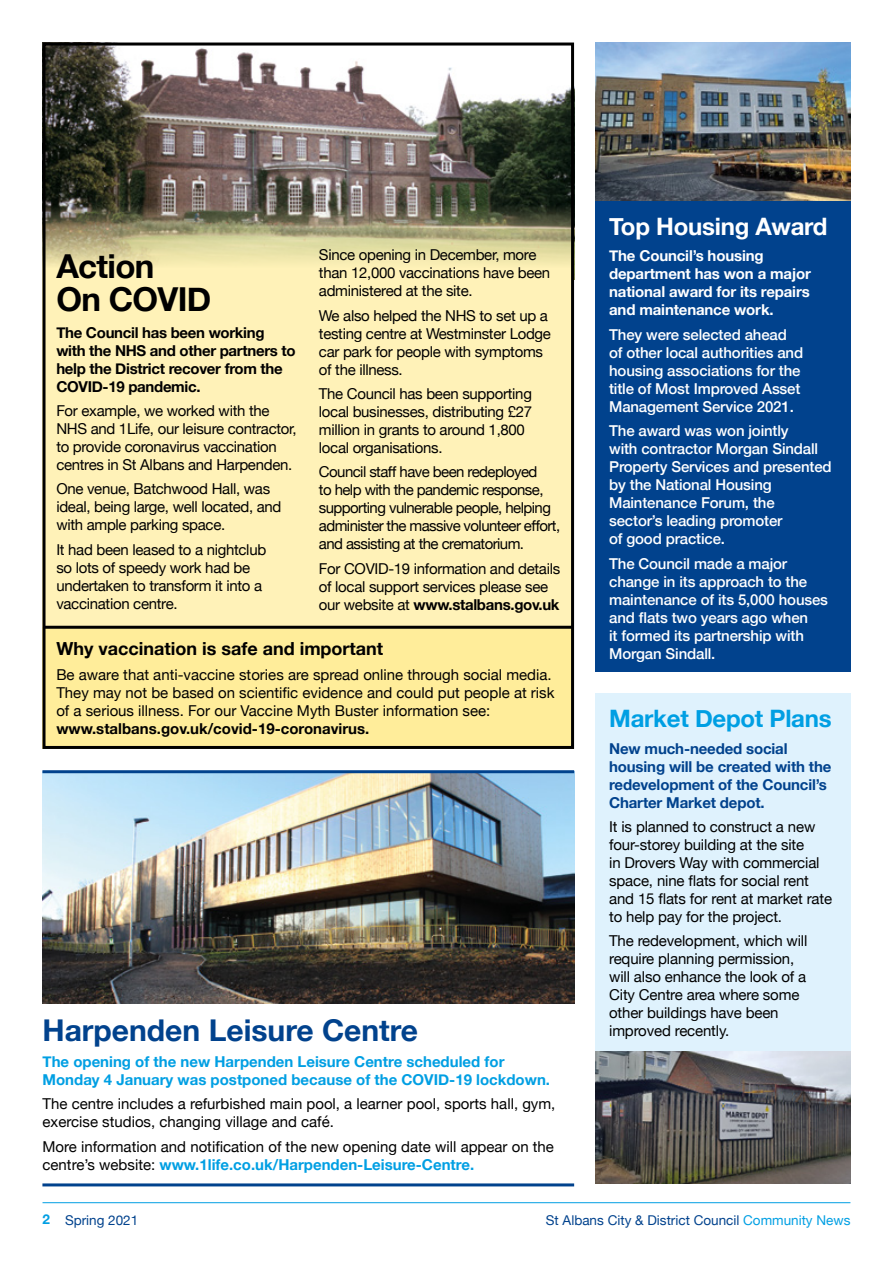
<style>
.page{position:relative;width:893px;height:1263px;background:#fff}
.page>*{position:absolute;margin:0;border:0;box-sizing:border-box;transform-origin:0 0}
.t1{font:700 33px/33px "Helvetica Neue";letter-spacing:-.02em;color:#000}
.t2{font:700 30px "Helvetica Neue";color:#01428d}
.t3{font:700 24px "Helvetica Neue";letter-spacing:-.01em;color:#009fe3}
.t4{font:700 24px "Helvetica Neue";letter-spacing:-.01em;color:#fff}
.t5{font:700 18px "Helvetica Neue";color:#000}
.t6{font:15px/18px "Helvetica Neue";letter-spacing:-.02em;color:#000}
.t7{font:15px/18px "Helvetica Neue";color:#000}
.t8{font:500 15px/18px "Helvetica Neue";letter-spacing:-.01em;color:#fff}
.t9{font:15px/18px "Helvetica Neue";letter-spacing:-.04em;color:#000}
.t10{font:700 15px/18px "Helvetica Neue";color:#009fe3}
.t11{font:700 15px/18px "Helvetica Neue";letter-spacing:-.02em;color:#000}
.t12{font:700 15px/18px "Helvetica Neue";letter-spacing:-.01em;color:#01428d}
.t13{font:700 15px/18px "Helvetica Neue";letter-spacing:-.01em;color:#fff}
.t14{font:13.5px "Helvetica Neue";color:#01428d}
.s1{font-weight:700}
.s2{font-weight:700;color:#009fe3}
.s3{color:#009fe3}
</style>
<div class="page">
<hr style="left:43px;top:1202px;width:807px;height:1px;background:#009fe3">
<img style="left:595px;top:43px;width:255px;height:158px">
<img style="left:595px;top:1050px;width:255px;height:133px">
<div style="left:43px;top:274px;width:531px;height:475px;background:#fff2b8"></div>
<img style="left:47px;top:47px;width:523px;height:149px">
<img style="left:47px;top:196px;width:523px;height:78px">
<img style="left:43px;top:773px;width:531px;height:230px">
<hr style="left:42px;top:770px;width:532px;height:3px;background:#01428d">
<hr style="left:42px;top:1183px;width:532px;height:3px;background:#01428d">
<div style="left:595px;top:693px;width:255px;height:357px;background:#dff2fd"></div>
<div style="left:595px;top:201px;width:255px;height:471px;background:#01428d"></div>
<div style="left:43px;top:627px;width:531px;height:122px;background:#ffed9a"></div>
<div style="left:43px;top:43px;width:531px;height:706px;border:3px solid #000"></div>
<hr style="left:45px;top:626px;width:527px;height:3px;background:#000">
<p class="t4" style="left:609px;top:208px;width:220px">Top Housing Award</p>
<p class="t13" style="left:609px;top:247px;width:203px">The Council’s housing department has won a major national award for its repairs and maintenance work.</p>
<p class="t8" style="left:609px;top:324px;width:196px">They were selected ahead of other local authorities and housing associations for the title of Most Improved Asset<br>Management Service 2021.</p>
<p class="t8" style="left:609px;top:421px;width:224px">The award was won jointly<br>with contractor Morgan Sindall<br>Property Services and presented by the National Housing<br>Maintenance Forum, the sector’s leading promoter<br>of good practice.</p>
<p class="t8" style="left:609px;top:553px;width:220px">The Council made a major change in its approach to the maintenance of its 5,000 houses and flats two years ago when<br>it formed its partnership with</p>
<p class="t6" style="left:319px;top:247px;width:233px">Since opening in December, more than 12,000 vaccinations have been administered at the site.</p>
<p class="t6" style="left:319px;top:307px;width:234px">We also helped the NHS to set up a testing centre at Westminster Lodge car park for people with symptoms of the illness.</p>
<p class="t6" style="left:319px;top:386px;width:215px">The Council has been supporting local businesses, distributing £27 million in grants to around 1,800 local organisations.</p>
<p class="t9" style="left:319px;top:464px;width:243px">Council staff have been redeployed<br>to help with the pandemic response, supporting vulnerable people, helping administer the massive volunteer effort, and assisting at the crematorium.</p>
<p class="t6" style="left:319px;top:560px;width:243px">For COVID-19 information and details of local support services please see our website at <span class="s1">www.stalbans.gov.uk</span></p>
<p class="t1" style="left:56px;top:251px;width:156px">Action<br>On COVID</p>
<p class="t11" style="left:56px;top:324px;width:241px">The Council has been working with the NHS and other partners to help the District recover from the<br>COVID-19 pandemic.</p>
<p class="t6" style="left:56px;top:403px;width:242px">For example, we worked with the NHS and 1Life, our leisure contractor, to provide coronavirus vaccination centres in St Albans and Harpenden.</p>
<p class="t6" style="left:56px;top:481px;width:227px">One venue, Batchwood Hall, was ideal, being large, well located, and with ample parking space.</p>
<p class="t6" style="left:56px;top:541px;width:211px">It had been leased to a nightclub so lots of speedy work had be undertaken to transform it into a vaccination centre.</p>
<p class="t5" style="left:56px;top:635px;width:328px">Why vaccination is safe and important</p>
<p class="t8" style="left:609px;top:643px;width:108px">Morgan Sindall.</p>
<p class="t7" style="left:56px;top:666px;width:500px">Be aware that anti-vaccine stories are spread online through social media.<br>They may not be based on scientific evidence and could put people at risk of a serious illness. For our Vaccine Myth Buster information see: <span class="s1">www.stalbans.gov.uk/covid-19-coronavirus.</span></p>
<p class="t3" style="left:609px;top:700px;width:224px">Market Depot Plans</p>
<p class="t12" style="left:609px;top:739px;width:224px">New much-needed social housing will be created with the redevelopment of the Council’s<br>Charter Market depot.</p>
<p class="t6" style="left:609px;top:818px;width:225px">It is planned to construct a new four-storey building at the site<br>in Drovers Way with commercial space, nine flats for social rent and 15 flats for rent at market rate to help pay for the project.</p>
<p class="t6" style="left:609px;top:933px;width:200px">The redevelopment, which will require planning permission, will also enhance the look of a<br>City Centre area where some other buildings have been improved recently.</p>
<p class="t2" style="left:43px;top:1006px;width:377px">Harpenden Leisure Centre</p>
<p class="t10" style="left:43px;top:1053px;width:509px">The opening of the new Harpenden Leisure Centre scheduled for<br>Monday 4 January was postponed because of the COVID-19 lockdown.</p>
<p class="t7" style="left:43px;top:1096px;width:514px">The centre includes a refurbished main pool, a learner pool, sports hall, gym, exercise studios, changing village and café.</p>
<p class="t7" style="left:43px;top:1138px;width:513px">More information and notification of the new opening date will appear on the centre’s website: <span class="s2">www.1life.co.uk/Harpenden-Leisure-Centre.</span></p>
<p class="t14" style="left:43px;top:1210px;width:97px"><span class="s2">2</span> Spring 2021</p>
<p class="t14" style="left:546px;top:1210px;width:306px">St Albans City &amp; District Council <span class="s3">Community News</span></p>
</div>
